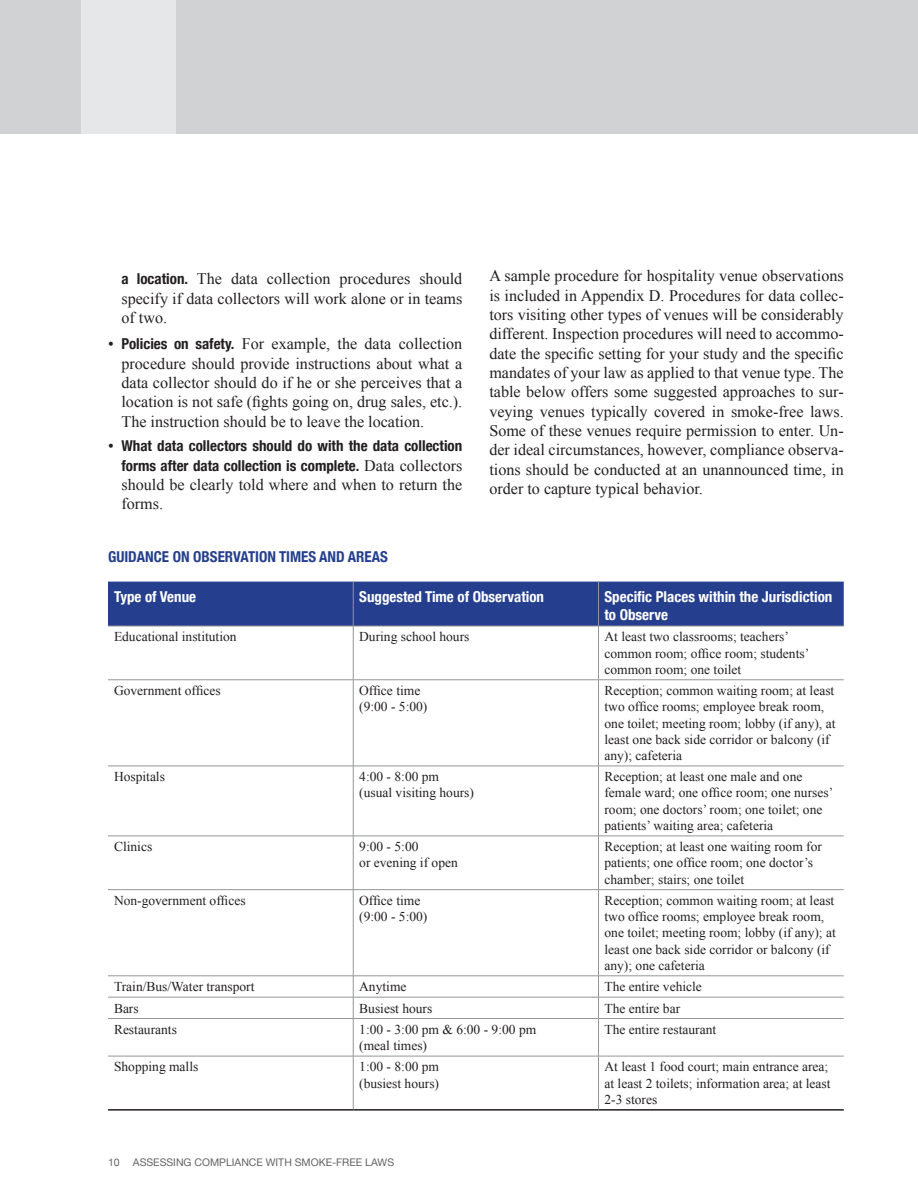
<style>
.page{position:relative;width:918px;height:1188px;background:#fff}
.page>*{position:absolute;margin:0;border:0;box-sizing:border-box;transform-origin:0 0}
.b_smaller_space{font:16.2px/19.4px "Times New Roman";color:#231f20;text-align:justify}
.b{font:16.2px/19.4px "Times New Roman";color:#231f20}
.b-2{font:700 condensed 15px/19.4px "Helvetica Neue";color:#231f20;text-align:right}
.t1{font:700 condensed 15px/18px "Helvetica Neue";color:#fff}
.fig_header{font:700 condensed 15px "Helvetica Neue";color:#253f8e}
.t2{font:13.5px/16.2px "Times New Roman";color:#231f20}
.t3{font:10.5px "Helvetica Neue";color:#636366}
.s1{font-family:"Helvetica Neue";font-weight:700;font-stretch:condensed;font-size:15px}
.s2{font-family:"Times New Roman";font-weight:400;font-stretch:normal;font-size:16.2px}
</style>
<div class="page">
<div style="left:0;top:0;width:918px;height:134px;background:#d1d2d4"></div>
<div style="left:81px;top:0;width:95px;height:134px;background:#e6e7e9"></div>
<div style="left:108px;top:582px;width:736px;height:44px;background:#253f8e"></div>
<hr style="left:353px;top:582px;width:1px;height:44px;background:#939598">
<hr style="left:598px;top:582px;width:1px;height:44px;background:#939598">
<hr style="left:108px;top:626px;width:245px;height:1px;background:#939598">
<hr style="left:353px;top:626px;width:245px;height:1px;background:#939598">
<hr style="left:353px;top:626px;width:1px;height:54px;background:#939598">
<hr style="left:598px;top:626px;width:246px;height:1px;background:#939598">
<hr style="left:598px;top:626px;width:1px;height:54px;background:#939598">
<hr style="left:108px;top:680px;width:245px;height:1px;background:#939598">
<hr style="left:353px;top:680px;width:245px;height:1px;background:#939598">
<hr style="left:353px;top:680px;width:1px;height:86px;background:#939598">
<hr style="left:598px;top:680px;width:246px;height:1px;background:#939598">
<hr style="left:598px;top:680px;width:1px;height:86px;background:#939598">
<hr style="left:108px;top:766px;width:245px;height:1px;background:#939598">
<hr style="left:353px;top:766px;width:245px;height:1px;background:#939598">
<hr style="left:353px;top:766px;width:1px;height:70px;background:#939598">
<hr style="left:598px;top:766px;width:246px;height:1px;background:#939598">
<hr style="left:598px;top:766px;width:1px;height:70px;background:#939598">
<hr style="left:108px;top:836px;width:245px;height:1px;background:#939598">
<hr style="left:353px;top:836px;width:245px;height:1px;background:#939598">
<hr style="left:353px;top:836px;width:1px;height:53px;background:#939598">
<hr style="left:598px;top:836px;width:246px;height:1px;background:#939598">
<hr style="left:598px;top:836px;width:1px;height:53px;background:#939598">
<hr style="left:108px;top:889px;width:245px;height:1px;background:#939598">
<hr style="left:353px;top:889px;width:245px;height:1px;background:#939598">
<hr style="left:353px;top:890px;width:1px;height:86px;background:#939598">
<hr style="left:598px;top:889px;width:246px;height:1px;background:#939598">
<hr style="left:598px;top:890px;width:1px;height:86px;background:#939598">
<hr style="left:108px;top:976px;width:245px;height:1px;background:#939598">
<hr style="left:353px;top:976px;width:245px;height:1px;background:#939598">
<hr style="left:598px;top:976px;width:246px;height:1px;background:#939598">
<hr style="left:108px;top:997px;width:245px;height:1px;background:#939598">
<hr style="left:353px;top:997px;width:245px;height:1px;background:#939598">
<svg style="left:353px;top:976px;width:1px;height:42px"></svg>
<hr style="left:598px;top:997px;width:246px;height:1px;background:#939598">
<svg style="left:598px;top:977px;width:1px;height:41px"></svg>
<hr style="left:108px;top:1018px;width:245px;height:1px;background:#939598">
<hr style="left:353px;top:1018px;width:245px;height:1px;background:#939598">
<hr style="left:353px;top:1019px;width:1px;height:37px;background:#939598">
<hr style="left:598px;top:1018px;width:246px;height:1px;background:#939598">
<hr style="left:598px;top:1019px;width:1px;height:37px;background:#939598">
<hr style="left:108px;top:1056px;width:245px;height:1px;background:#939598">
<hr style="left:353px;top:1056px;width:245px;height:1px;background:#939598">
<hr style="left:353px;top:1056px;width:1px;height:53px;background:#939598">
<hr style="left:598px;top:1056px;width:246px;height:1px;background:#939598">
<hr style="left:598px;top:1056px;width:1px;height:53px;background:#939598">
<hr style="left:108px;top:1109px;width:245px;height:2px;background:#231f20">
<hr style="left:353px;top:1109px;width:245px;height:2px;background:#231f20">
<hr style="left:598px;top:1109px;width:246px;height:2px;background:#231f20">
<p class="b_smaller_space" style="left:122px;top:269px;width:342px"><span class="s1">a location.</span> The data collection procedures should specify if data collectors will work alone or in teams of two.</p>
<p class="b_smaller_space" style="left:122px;top:334px;width:342px;text-indent:-14px">• <span class="s1">Policies on safety.</span> For example, the data collection procedure should provide instructions about what a data collector should do if he or she perceives that a location is not safe (fights going on, drug sales, etc.).<br>The instruction should be to leave the location.</p>
<p class="b-2" style="left:108px;top:436px;width:356px"><span class="s2">•</span> What data collectors should do with the data collection forms after data collection is complete. <span class="s2">Data collectors</span></p>
<p class="b" style="left:122px;top:475px;width:342px">should be clearly told where and when to return the forms.</p>
<p class="b_smaller_space" style="left:489px;top:266px;width:356px">A sample procedure for hospitality venue observations is included in Appendix D. Procedures for data collec&shy;tors visiting other types of venues will be considerably different. Inspection procedures will need to accommo&shy;date the specific setting for your study and the specific mandates of your law as applied to that venue type. The table below offers some suggested approaches to sur&shy;veying venues typically covered in smoke-free laws.<br>Some of these venues require permission to enter. Un&shy;der ideal circumstances, however, compliance observa&shy;tions should be conducted at an unannounced time, in order to capture typical behavior.</p>
<p class="fig_header" style="left:108px;top:548px;width:281px">GUIDANCE ON OBSERVATION TIMES AND AREAS</p>
<p class="t1" style="left:114px;top:587px;width:84px">Type of Venue</p>
<p class="t1" style="left:359px;top:587px;width:186px">Suggested Time of Observation</p>
<p class="t1" style="left:604px;top:587px;width:229px">Specific Places within the Jurisdiction to Observe</p>
<p class="t2" style="left:114px;top:629px;width:124px">Educational institution</p>
<p class="t2" style="left:359px;top:629px;width:112px">During school hours</p>
<p class="t2" style="left:604px;top:629px;width:206px">At least two classrooms; teachers’ common room; office room; students’ common room; one toilet</p>
<p class="t2" style="left:114px;top:682px;width:108px">Government offices</p>
<p class="t2" style="left:359px;top:682px;width:70px">Office time (9:00 - 5:00)</p>
<p class="t2" style="left:604px;top:682px;width:232px">Reception; common waiting room; at least two office rooms; employee break room, one toilet; meeting room; lobby (if any), at least one back side corridor or balcony (if any); cafeteria</p>
<p class="t2" style="left:114px;top:768px;width:53px">Hospitals</p>
<p class="t2" style="left:359px;top:768px;width:81px">4:00 - 8:00 pm</p>
<p class="t2" style="left:359px;top:785px;width:116px">(usual visiting hours)</p>
<p class="t2" style="left:604px;top:768px;width:230px">Reception; at least one male and one female ward; one office room; one nurses’ room; one doctors’ room; one toilet; one patients’ waiting area; cafeteria</p>
<p class="t2" style="left:114px;top:838px;width:40px">Clinics</p>
<p class="t2" style="left:359px;top:838px;width:100px">9:00 - 5:00<br>or evening if open</p>
<p class="t2" style="left:604px;top:838px;width:219px">Reception; at least one waiting room for patients; one office room; one doctor’s chamber; stairs; one toilet</p>
<p class="t2" style="left:114px;top:892px;width:133px">Non-government offices</p>
<p class="t2" style="left:359px;top:892px;width:70px">Office time (9:00 - 5:00)</p>
<p class="t2" style="left:604px;top:892px;width:233px">Reception; common waiting room; at least two office rooms; employee break room, one toilet; meeting room; lobby (if any); at least one back side corridor or balcony (if any); one cafeteria</p>
<p class="t2" style="left:114px;top:978px;width:142px">Train/Bus/Water transport</p>
<p class="t2" style="left:359px;top:978px;width:49px">Anytime</p>
<p class="t2" style="left:604px;top:978px;width:99px">The entire vehicle</p>
<p class="t2" style="left:114px;top:1000px;width:26px">Bars</p>
<p class="t2" style="left:359px;top:1000px;width:75px">Busiest hours</p>
<p class="t2" style="left:604px;top:1000px;width:77px">The entire bar</p>
<p class="t2" style="left:114px;top:1021px;width:64px">Restaurants</p>
<p class="t2" style="left:359px;top:1021px;width:179px">1:00 - 3:00 pm &amp; 6:00 - 9:00 pm (meal times)</p>
<p class="t2" style="left:604px;top:1021px;width:113px">The entire restaurant</p>
<p class="t2" style="left:114px;top:1059px;width:86px">Shopping malls</p>
<p class="t2" style="left:359px;top:1059px;width:81px">1:00 - 8:00 pm (busiest hours)</p>
<p class="t2" style="left:604px;top:1059px;width:228px">At least 1 food court; main entrance area; at least 2 toilets; information area; at least<br>2-3 stores</p>
<p class="t3" style="left:108px;top:1156px;width:13px">10</p>
<p class="t3" style="left:133px;top:1156px;width:263px">ASSESSING COMPLIANCE WITH SMOKE-FREE LAWS</p>
</div>
